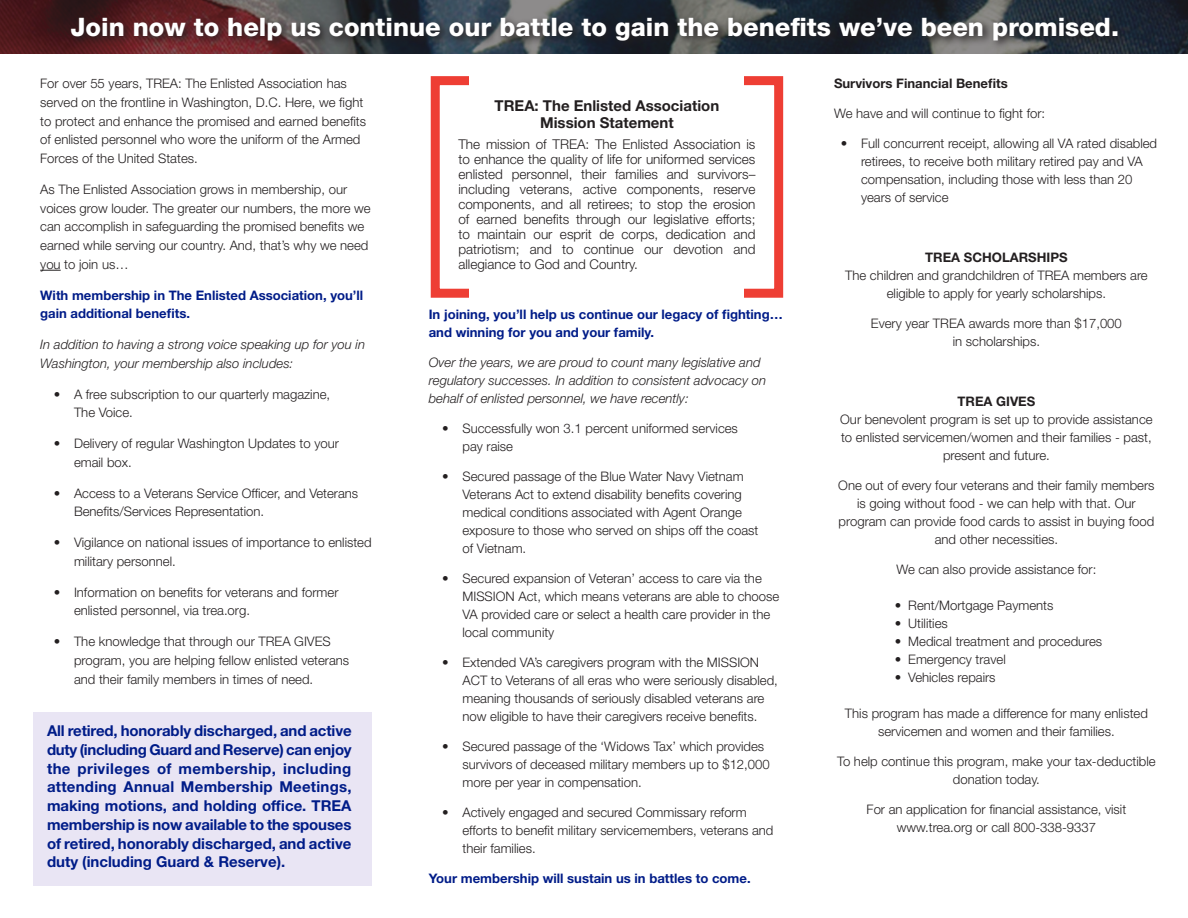
<style>
.page{position:relative;width:1188px;height:918px;background:#fff}
.page>*{position:absolute;margin:0;border:0;box-sizing:border-box;transform-origin:0 0}
.t1{font:800 25.5px "Helvetica Neue LT Std";color:#fff}
.Plain_Text{font:700 15px/18.8px "Helvetica Neue LT Std";color:#001c88;text-align:justify}
.t2{font:700 15px "Helvetica Neue LT Std";color:#231f20}
.t3{font:300 13.5px/15px "Helvetica Neue LT Std";color:#231f20;text-align:justify}
.Plain_Text-2{font:300 13.2px/18px "Helvetica Neue LT Std";color:#231f20}
.Plain_Text-3{font:italic 300 13.2px/18px "Helvetica Neue LT Std";color:#231f20}
.Plain_Text-4{font:700 13.2px/18.8px "Helvetica Neue LT Std";color:#001c88}
.Plain_Text-5{font:700 13.2px "Helvetica Neue LT Std";color:#231f20}
</style>
<div class="page">
<svg style="left:0;top:0;width:1188px;height:54px;background:#383037"></svg>
<svg style="left:40px;top:270px;width:21px;height:1px"></svg>
<div style="left:34px;top:712px;width:338px;height:173px;background:#e9e5f4"></div>
<svg style="left:68px;top:13px;width:1060px;height:39px;background:#3b3439"></svg>
<div style="left:431px;top:76px;width:352px;height:222px;border:9px solid #ee3e34"></div>
<div style="left:470px;top:73px;width:274px;height:229px;background:#fff"></div>
<p class="t1" style="left:71px;top:12px;width:1050px">Join now to help us continue our battle to gain the benefits we’ve been promised.</p>
<p class="Plain_Text-2" style="left:40px;top:74px;width:327px;line-height:18.8px">For over 55 years, TREA: The Enlisted Association has served on the frontline in Washington, D.C. Here, we fight to protect and enhance the promised and earned benefits of enlisted personnel who wore the uniform of the Armed Forces of the United States.</p>
<p class="Plain_Text-2" style="left:40px;top:180px;width:332px;line-height:18.8px">As The Enlisted Association grows in membership, our voices grow louder. The greater our numbers, the more we can accomplish in safeguarding the promised benefits we earned while serving our country. And, that’s why we need you to join us…</p>
<p class="Plain_Text-4" style="left:40px;top:285px;width:325px">With membership in The Enlisted Association, you’ll gain additional benefits.</p>
<p class="Plain_Text-3" style="left:40px;top:335px;width:326px;line-height:18.8px">In addition to having a strong voice speaking up for you in<br>Washington, your membership also includes:</p>
<p class="Plain_Text-2" style="left:74px;top:384px;width:258px;line-height:18.8px;text-indent:-20px">• A free subscription to our quarterly magazine,<br>The Voice.</p>
<p class="Plain_Text-2" style="left:74px;top:434px;width:266px;line-height:18.8px;text-indent:-20px">• Delivery of regular Washington Updates to your email box.</p>
<p class="Plain_Text-2" style="left:74px;top:483px;width:286px;line-height:18.8px;text-indent:-20px">• Access to a Veterans Service Officer, and Veterans<br>Benefits/Services Representation.</p>
<p class="Plain_Text-2" style="left:74px;top:533px;width:299px;line-height:18.8px;text-indent:-20px">• Vigilance on national issues of importance to enlisted military personnel.</p>
<p class="Plain_Text-2" style="left:74px;top:582px;width:266px;line-height:18.8px;text-indent:-20px">• Information on benefits for veterans and former enlisted personnel, via trea.org.</p>
<p class="Plain_Text-2" style="left:74px;top:632px;width:277px;line-height:18.8px;text-indent:-20px">• The knowledge that through our TREA GIVES program, you are helping fellow enlisted veterans and their family members in times of need.</p>
<p class="Plain_Text" style="left:47px;top:721px;width:306px">All retired, honorably discharged, and active duty (including Guard and Reserve) can enjoy the privileges of membership, including attending Annual Membership Meetings, making motions, and holding office. TREA membership is now available to the spouses of retired, honorably discharged, and active duty (including Guard &amp; Reserve).</p>
<p class="t2" style="left:495px;top:96px;width:226px">TREA: The Enlisted Association</p>
<p class="t2" style="left:540px;top:113px;width:135px">Mission Statement</p>
<p class="t3" style="left:458px;top:137px;width:299px">The mission of TREA: The Enlisted Association is to enhance the quality of life for uniformed services enlisted personnel, their families and survivors– including veterans, active components, reserve components, and all retirees; to stop the erosion of earned benefits through our legislative efforts; to maintain our esprit de corps, dedication and patriotism; and to continue our devotion and allegiance to God and Country.</p>
<p class="Plain_Text-4" style="left:429px;top:305px;width:356px;line-height:18px">In joining, you’ll help us continue our legacy of fighting… and winning for you and your family.</p>
<p class="Plain_Text-3" style="left:429px;top:353px;width:339px">Over the years, we are proud to count many legislative and regulatory successes. In addition to consistent advocacy on behalf of enlisted personnel, we have recently:</p>
<p class="Plain_Text-2" style="left:463px;top:419px;width:277px;text-indent:-20px">• Successfully won 3.1 percent uniformed services pay raise</p>
<p class="Plain_Text-2" style="left:463px;top:467px;width:297px;text-indent:-20px">• Secured passage of the Blue Water Navy Vietnam Veterans Act to extend disability benefits covering medical conditions associated with Agent Orange exposure to those who served on ships off the coast of Vietnam.</p>
<p class="Plain_Text-2" style="left:463px;top:569px;width:318px;text-indent:-20px">• Secured expansion of Veteran’ access to care via the MISSION Act, which means veterans are able to choose VA provided care or select a health care provider in the local community</p>
<p class="Plain_Text-2" style="left:463px;top:653px;width:317px;text-indent:-20px">• Extended VA’s caregivers program with the MISSION ACT to Veterans of all eras who were seriously disabled, meaning thousands of seriously disabled veterans are now eligible to have their caregivers receive benefits.</p>
<p class="Plain_Text-2" style="left:463px;top:737px;width:309px;text-indent:-20px">• Secured passage of the ‘Widows Tax’ which provides survivors of deceased military members up to $12,000 more per year in compensation.</p>
<p class="Plain_Text-2" style="left:463px;top:803px;width:312px;text-indent:-20px">• Actively engaged and secured Commissary reform efforts to benefit military servicemembers, veterans and their families.</p>
<p class="Plain_Text-4" style="left:429px;top:869px;width:323px">Your membership will sustain us in battles to come.</p>
<p class="Plain_Text-5" style="left:834px;top:75px;width:175px">Survivors Financial Benefits</p>
<p class="Plain_Text-2" style="left:834px;top:104px;width:213px">We have and will continue to fight for:</p>
<p class="Plain_Text-2" style="left:861px;top:134px;width:298px;text-indent:-20px">• Full concurrent receipt, allowing all VA rated disabled retirees, to receive both military retired pay and VA compensation, including those with less than 20 years of service</p>
<p class="Plain_Text-5" style="left:925px;top:249px;width:144px">TREA SCHOLARSHIPS</p>
<p class="Plain_Text-2" style="left:845px;top:266px;width:304px;text-align:center">The children and grandchildren of TREA members are eligible to apply for yearly scholarships.</p>
<p class="Plain_Text-2" style="left:871px;top:314px;width:252px;text-align:center">Every year TREA awards more than $17,000 in scholarships.</p>
<p class="Plain_Text-5" style="left:958px;top:393px;width:79px">TREA GIVES</p>
<p class="Plain_Text-2" style="left:840px;top:410px;width:314px;text-align:center">Our benevolent program is set up to provide assistance to enlisted servicemen/women and their families - past, present and future.</p>
<p class="Plain_Text-2" style="left:838px;top:476px;width:318px;text-align:center">One out of every four veterans and their family members is going without food - we can help with that. Our program can provide food cards to assist in buying food and other necessities.</p>
<p class="Plain_Text-2" style="left:897px;top:560px;width:201px">We can also provide assistance for:</p>
<p class="Plain_Text-2" style="left:895px;top:596px;width:160px">• Rent/Mortgage Payments</p>
<p class="Plain_Text-2" style="left:895px;top:614px;width:55px">• Utilities</p>
<p class="Plain_Text-2" style="left:895px;top:632px;width:209px">• Medical treatment and procedures</p>
<p class="Plain_Text-2" style="left:895px;top:650px;width:113px">• Emergency travel</p>
<p class="Plain_Text-2" style="left:895px;top:668px;width:102px">• Vehicles repairs</p>
<p class="Plain_Text-2" style="left:845px;top:704px;width:304px;text-align:center">This program has made a difference for many enlisted servicemen and women and their families.</p>
<p class="Plain_Text-2" style="left:837px;top:752px;width:320px;text-align:center">To help continue this program, make your tax-deductible donation today.</p>
<p class="Plain_Text-2" style="left:867px;top:800px;width:261px;text-align:center">For an application for financial assistance, visit www.trea.org or call 800-338-9337</p>
</div>
